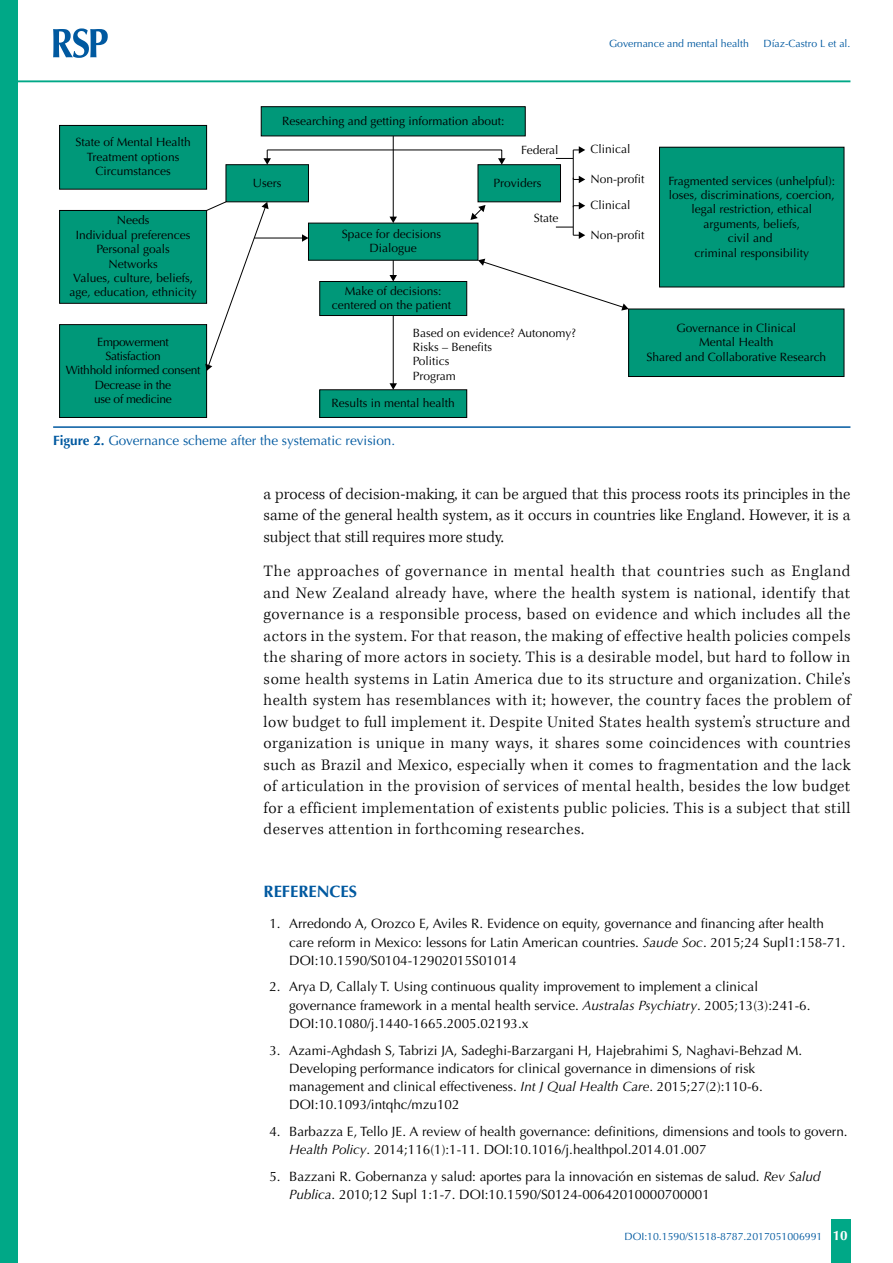
<style>
.page{position:relative;width:893px;height:1263px;background:#fff}
.page>*{position:absolute;margin:0;border:0;box-sizing:border-box;transform-origin:0 0}
.t1{font:300 16.5px/21.5px "Kepler Std";letter-spacing:.01em;color:#000;text-align:justify}
.t2{font:700 16.5px "Optima";color:#0059a0}
.t3{font:13.5px/18.1px "Optima";color:#000}
.t4{font:13.5px "Optima";color:#0059a0}
.t5{font:700 13.5px "Optima";color:#fff}
.t6{font:12px/14.4px "Optima";color:#000;text-align:center}
.t7{font:12px/14.4px "Optima";letter-spacing:-.025em;color:#000;text-align:center}
.t8{font:10.5px "Optima";color:#0059a0}
.s1{font-weight:700}
.s2{font-style:italic}
</style>
<div class="page">
<div style="left:831px;top:1220px;width:20px;height:43px;background:#00a887"></div>
<div style="left:0;top:0;width:18px;height:1263px;background:#00a887"></div>
<svg style="left:53px;top:28px;width:55px;height:30px"></svg>
<hr style="left:18px;top:80px;width:832px;height:2px;background:#00a887">
<div style="left:261px;top:106px;width:265px;height:30px;background:#009879;border:1px solid #000"></div>
<div style="left:60px;top:125px;width:147px;height:64px;background:#009879"></div>
<div style="left:59px;top:125px;width:148px;height:65px;border:1px solid #000"></div>
<div style="left:60px;top:210px;width:147px;height:93px;background:#009879"></div>
<div style="left:59px;top:210px;width:148px;height:94px;border:1px solid #000"></div>
<div style="left:60px;top:325px;width:147px;height:92px;background:#009879"></div>
<div style="left:59px;top:324px;width:148px;height:94px;border:1px solid #000"></div>
<div style="left:226px;top:164px;width:83px;height:38px;background:#009879;border:1px solid #000"></div>
<div style="left:478px;top:164px;width:83px;height:38px;background:#009879;border:1px solid #000"></div>
<div style="left:308px;top:223px;width:170px;height:38px;background:#009879"></div>
<div style="left:319px;top:281px;width:148px;height:35px;background:#009879;border:1px solid #000"></div>
<div style="left:320px;top:390px;width:147px;height:27px;background:#009879"></div>
<div style="left:319px;top:389px;width:148px;height:29px;border:1px solid #000"></div>
<div style="left:659px;top:147px;width:185px;height:140px;background:#009879"></div>
<div style="left:659px;top:147px;width:185px;height:140px;border:1px solid #000"></div>
<div style="left:629px;top:309px;width:215px;height:67px;background:#009879"></div>
<div style="left:628px;top:309px;width:216px;height:68px;border:1px solid #000"></div>
<hr style="left:393px;top:136px;width:1px;height:82px;background:#000">
<svg style="left:389px;top:217px;width:8px;height:6px"></svg>
<svg style="left:389px;top:260px;width:8px;height:21px"></svg>
<hr style="left:393px;top:315px;width:1px;height:69px;background:#000">
<svg style="left:389px;top:383px;width:8px;height:7px"></svg>
<svg style="left:263px;top:150px;width:8px;height:15px"></svg>
<hr style="left:267px;top:150px;width:235px;height:1px;background:#000">
<svg style="left:498px;top:150px;width:7px;height:15px"></svg>
<svg style="left:205px;top:201px;width:64px;height:170px"></svg>
<svg style="left:478px;top:259px;width:151px;height:52px"></svg>
<hr style="left:254px;top:238px;width:49px;height:1px;background:#000">
<svg style="left:302px;top:234px;width:6px;height:8px"></svg>
<svg style="left:470px;top:205px;width:15px;height:15px"></svg>
<svg style="left:556px;top:146px;width:29px;height:93px"></svg>
<hr style="left:53px;top:426px;width:797px;height:2px;background:#0059a0">
<p class="t8" style="left:609px;top:37px;width:141px">Governance and mental health</p>
<p class="t8" style="left:763px;top:37px;width:88px">Díaz-Castro L et al.</p>
<p class="t6" style="left:75px;top:135px;width:117px">State of Mental Health<br>Treatment options<br>Circumstances</p>
<p class="t6" style="left:69px;top:213px;width:129px">Needs<br>Individual preferences<br>Personal goals<br>Networks<br>Values, culture, beliefs, age, education, ethnicity</p>
<p class="t7" style="left:66px;top:335px;width:136px">Empowerment<br>Satisfaction<br>Withhold informed consent<br>Decrease in the<br>use of medicine</p>
<p class="t6" style="left:282px;top:114px;width:224px">Researching and getting information about:</p>
<p class="t6" style="left:521px;top:143px;width:39px">Federal</p>
<p class="t6" style="left:253px;top:176px;width:30px">Users</p>
<p class="t6" style="left:494px;top:176px;width:49px">Providers</p>
<p class="t6" style="left:342px;top:227px;width:101px">Space for decisions<br>Dialogue</p>
<p class="t6" style="left:332px;top:284px;width:121px">Make of decisions: centered on the patient</p>
<p class="t6" style="left:534px;top:211px;width:26px">State</p>
<p class="t6" style="left:413px;top:325px;width:165px;text-align:left">Based on evidence? Autonomy?<br>Risks – Benefits<br>Politics<br>Program</p>
<p class="t6" style="left:332px;top:396px;width:125px">Results in mental health</p>
<p class="t4" style="left:53px;top:432px;width:343px"><span class="s1">Figure 2.</span> Governance scheme after the systematic revision.</p>
<p class="t6" style="left:590px;top:142px;width:42px">Clinical</p>
<p class="t6" style="left:590px;top:166px;width:56px;line-height:26.2px;text-align:left">Non-profit<br>Clinical</p>
<p class="t6" style="left:590px;top:228px;width:56px">Non-profit</p>
<p class="t6" style="left:668px;top:173px;width:168px">Fragmented services (unhelpful): loses, discriminations, coercion, legal restriction, ethical arguments, beliefs,<br>civil and<br>criminal responsibility</p>
<p class="t6" style="left:646px;top:321px;width:181px">Governance in Clinical<br>Mental Health<br>Shared and Collaborative Research</p>
<p class="t1" style="left:264px;top:484px;width:588px">a process of decision-making, it can be argued that this process roots its principles in the same of the general health system, as it occurs in countries like England. However, it is a subject that still requires more study.</p>
<p class="t1" style="left:264px;top:561px;width:588px">The approaches of governance in mental health that countries such as England and New Zealand already have, where the health system is national, identify that governance is a responsible process, based on evidence and which includes all the actors in the system. For that reason, the making of effective health policies compels the sharing of more actors in society. This is a desirable model, but hard to follow in some health systems in Latin America due to its structure and organization. Chile’s health system has resemblances with it; however, the country faces the problem of low budget to full implement it. Despite United States health system’s structure and organization is unique in many ways, it shares some coincidences with countries such as Brazil and Mexico, especially when it comes to fragmentation and the lack of articulation in the provision of services of mental health, besides the low budget for a efficient implementation of existents public policies. This is a subject that still deserves attention in forthcoming researches.</p>
<p class="t2" style="left:264px;top:882px;width:95px">REFERENCES</p>
<p class="t3" style="left:289px;top:915px;width:558px;text-indent:-20px">1. Arredondo A, Orozco E, Aviles R. Evidence on equity, governance and financing after health care reform in Mexico: lessons for Latin American countries. <span class="s2">Saude Soc</span>. 2015;24 Supl1:158-71.<br>DOI:10.1590/S0104-12902015S01014</p>
<p class="t3" style="left:289px;top:978px;width:523px;text-indent:-20px">2. Arya D, Callaly T. Using continuous quality improvement to implement a clinical governance framework in a mental health service. <span class="s2">Australas Psychiatry</span>. 2005;13(3):241-6.<br>DOI:10.1080/j.1440-1665.2005.02193.x</p>
<p class="t3" style="left:289px;top:1041px;width:514px;text-indent:-20px">3. Azami-Aghdash S, Tabrizi JA, Sadeghi-Barzargani H, Hajebrahimi S, Naghavi-Behzad M.<br>Developing performance indicators for clinical governance in dimensions of risk management and clinical effectiveness. <span class="s2">Int J Qual Health Care</span>. 2015;27(2):110-6.<br>DOI:10.1093/intqhc/mzu102</p>
<p class="t3" style="left:289px;top:1122px;width:560px;text-indent:-20px">4. Barbazza E, Tello JE. A review of health governance: definitions, dimensions and tools to govern.<br><span class="s2">Health Policy</span>. 2014;116(1):1-11. DOI:10.1016/j.healthpol.2014.01.007</p>
<p class="t3" style="left:289px;top:1167px;width:533px;text-indent:-20px">5. Bazzani R. Gobernanza y salud: aportes para la innovación en sistemas de salud. <span class="s2">Rev Salud<br>Publica</span>. 2010;12 Supl 1:1-7. DOI:10.1590/S0124-00642010000700001</p>
<p class="t8" style="left:624px;top:1230px;width:199px">DOI:10.1590/S1518-8787.2017051006991</p>
<p class="t5" style="left:833px;top:1227px;width:16px">10</p>
</div>
